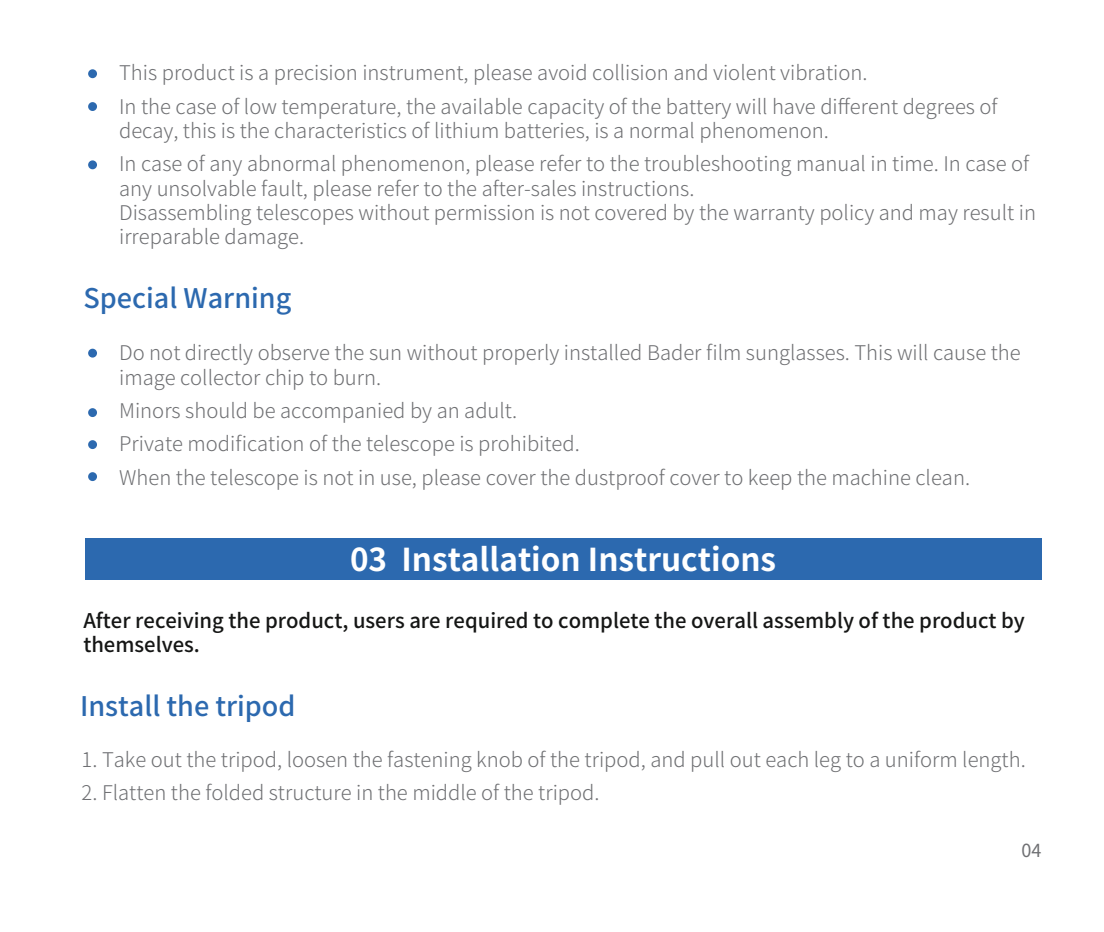
<style>
.page{position:relative;width:1104px;height:932px;background:#fff}
.page>*{position:absolute;margin:0;border:0;box-sizing:border-box;transform-origin:0 0}
.t1{font:700 31.5px "Source Han Sans CN";color:#fff}
.t2{font:500 27px "Source Han Sans CN";color:#2c69af}
.t3{font:300 20.25px/33.3px "Source Han Sans CN";color:#6f7073}
.t4{font:500 20.25px/24.3px "Source Han Sans CN";color:#151615}
.t5{font:18px "Source Han Sans CN";color:#6f7073}
</style>
<div class="page">
<div style="left:88px;top:348px;width:9px;height:9px;background:#2c69af;border-radius:50%"></div>
<div style="left:88px;top:69px;width:9px;height:9px;background:#2c69af;border-radius:50%"></div>
<div style="left:88px;top:102px;width:9px;height:9px;background:#2c69af;border-radius:50%"></div>
<div style="left:88px;top:160px;width:9px;height:9px;background:#2c69af;border-radius:50%"></div>
<div style="left:88px;top:408px;width:9px;height:9px;background:#2c69af;border-radius:50%"></div>
<div style="left:88px;top:440px;width:9px;height:9px;background:#2c69af;border-radius:50%"></div>
<div style="left:88px;top:472px;width:9px;height:9px;background:#2c69af;border-radius:50%"></div>
<div style="left:85px;top:538px;width:956px;height:42px;background:#2c69af"></div>
<p class="t3" style="left:119px;top:56px;width:879px">This product is a precision instrument, please avoid collision and violent vibration.<br>In the case of low temperature, the available capacity of the battery will have different degrees of</p>
<p class="t3" style="left:119px;top:114px;width:911px">decay, this is the characteristics of lithium batteries, is a normal phenomenon.<br>In case of any abnormal phenomenon, please refer to the troubleshooting manual in time. In case of</p>
<p class="t3" style="left:119px;top:176px;width:918px;line-height:24.3px">any unsolvable fault, please refer to the after-sales instructions.<br>Disassembling telescopes without permission is not covered by the warranty policy and may result in irreparable damage.</p>
<h2 class="t2" style="left:83px;top:284px;width:209px">Special Warning</h2>
<p class="t3" style="left:119px;top:340px;width:903px;line-height:24.3px">Do not directly observe the sun without properly installed Bader film sunglasses. This will cause the image collector chip to burn.</p>
<p class="t3" style="left:119px;top:393px;width:852px">Minors should be accompanied by an adult.<br>Private modification of the telescope is prohibited.<br>When the telescope is not in use, please cover the dustproof cover to keep the machine clean.</p>
<h1 class="t1" style="left:350px;top:543px;width:427px">03 Installation Instructions</h1>
<p class="t4" style="left:83px;top:607px;width:943px">After receiving the product, users are required to complete the overall assembly of the product by themselves.</p>
<h2 class="t2" style="left:80px;top:692px;width:217px">Install the tripod</h2>
<p class="t3" style="left:82px;top:741px;width:945px">1. Take out the tripod, loosen the fastening knob of the tripod, and pull out each leg to a uniform length.</p>
<p class="t3" style="left:82px;top:775px;width:519px">2. Flatten the folded structure in the middle of the tripod.</p>
<p class="t5" style="left:1021px;top:840px;width:21px">04</p>
</div>
